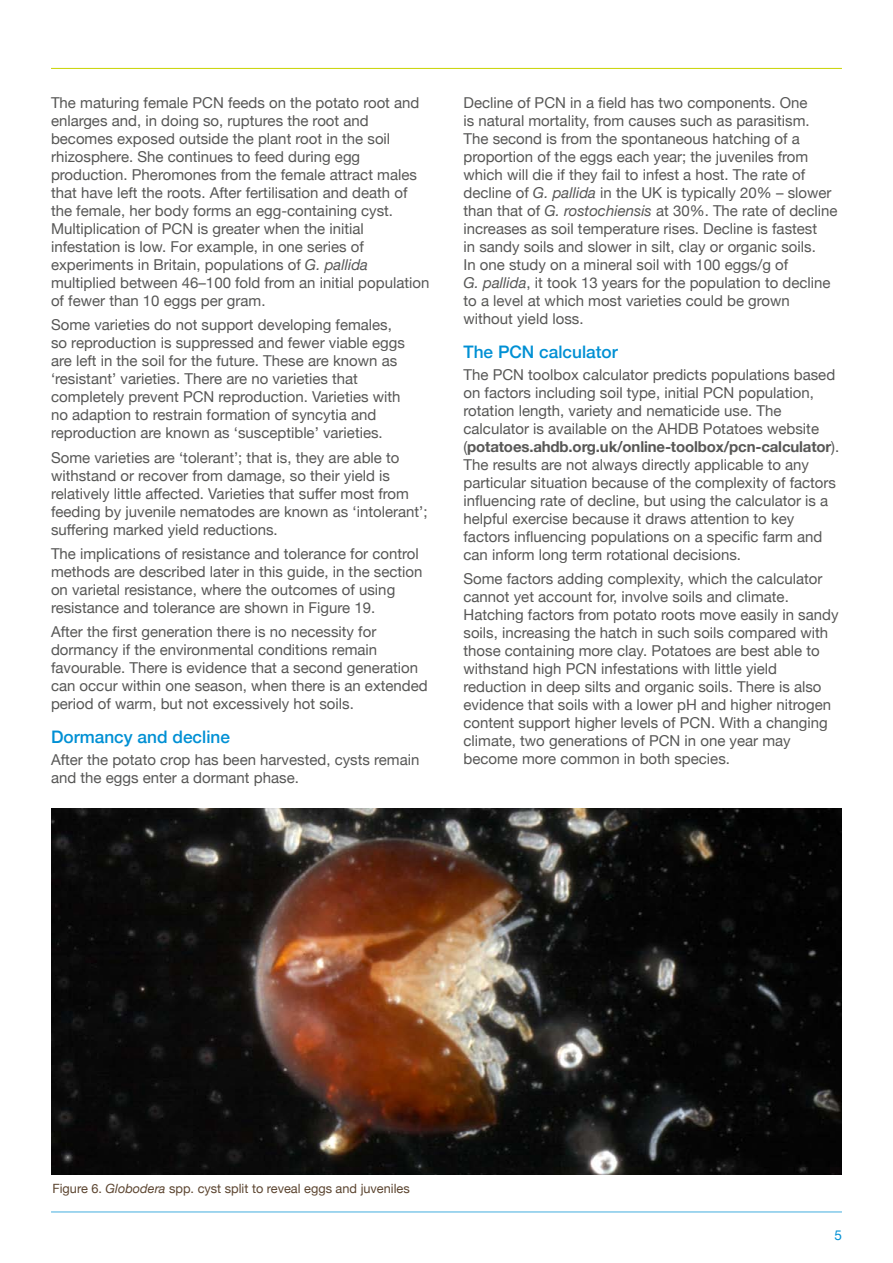
<style>
.page{position:relative;width:893px;height:1263px;background:#fff}
.page>*{position:absolute;margin:0;border:0;box-sizing:border-box;transform-origin:0 0}
.BLUE_SUB_HEADING_1{font:500 17.25px "Helvetica Neue";color:#0090d4}
.MAIN_BODY{font:15px/18px "Helvetica Neue";color:#575756}
.t1{font:13.5px "Helvetica Neue";color:#0090d4}
.MAIN_CAPTION{font:12.75px "Helvetica Neue";color:#5c4530}
.s1{font-style:italic}
.s2{font-weight:700}
</style>
<div class="page">
<hr style="left:51px;top:1211px;width:791px;height:1px;background:#0090d4">
<hr style="left:51px;top:68px;width:791px;height:1px;background:#c8d300">
<img style="left:51px;top:809px;width:791px;height:365px">
<p class="MAIN_BODY" style="left:51px;top:94px;width:380px">The maturing female PCN feeds on the potato root and enlarges and, in doing so, ruptures the root and becomes exposed outside the plant root in the soil rhizosphere. She continues to feed during egg production. Pheromones from the female attract males that have left the roots. After fertilisation and death of the female, her body forms an egg-containing cyst.<br>Multiplication of PCN is greater when the initial infestation is low. For example, in one series of experiments in Britain, populations of <span class="s1">G. pallida </span>multiplied between 46–100 fold from an initial population of fewer than 10 eggs per gram.</p>
<p class="MAIN_BODY" style="left:51px;top:317px;width:355px">Some varieties do not support developing females, so reproduction is suppressed and fewer viable eggs are left in the soil for the future. These are known as ‘resistant’ varieties. There are no varieties that completely prevent PCN reproduction. Varieties with no adaption to restrain formation of syncytia and reproduction are known as ‘susceptible’ varieties.</p>
<p class="MAIN_BODY" style="left:51px;top:449px;width:378px">Some varieties are ‘tolerant’; that is, they are able to withstand or recover from damage, so their yield is relatively little affected. Varieties that suffer most from feeding by juvenile nematodes are known as ‘intolerant’; suffering marked yield reductions.</p>
<p class="MAIN_BODY" style="left:51px;top:545px;width:373px">The implications of resistance and tolerance for control methods are described later in this guide, in the section on varietal resistance, where the outcomes of using resistance and tolerance are shown in Figure 19.</p>
<p class="MAIN_BODY" style="left:51px;top:624px;width:378px">After the first generation there is no necessity for dormancy if the environmental conditions remain favourable. There is evidence that a second generation can occur within one season, when there is an extended period of warm, but not excessively hot soils.</p>
<p class="BLUE_SUB_HEADING_1" style="left:51px;top:723px;width:180px">Dormancy and decline</p>
<p class="MAIN_BODY" style="left:51px;top:752px;width:370px">After the potato crop has been harvested, cysts remain and the eggs enter a dormant phase.</p>
<p class="MAIN_BODY" style="left:463px;top:94px;width:375px">Decline of PCN in a field has two components. One<br>is natural mortality, from causes such as parasitism.<br>The second is from the spontaneous hatching of a proportion of the eggs each year; the juveniles from which will die if they fail to infest a host. The rate of decline of <span class="s1">G. pallida</span> in the UK is typically 20% – slower than that of <span class="s1">G. rostochiensis</span> at 30%. The rate of decline increases as soil temperature rises. Decline is fastest<br>in sandy soils and slower in silt, clay or organic soils.<br>In one study on a mineral soil with 100 eggs/g of<br><span class="s1">G. pallida</span>, it took 13 years for the population to decline to a level at which most varieties could be grown without yield loss.</p>
<p class="BLUE_SUB_HEADING_1" style="left:463px;top:337px;width:156px">The PCN calculator</p>
<p class="MAIN_BODY" style="left:463px;top:366px;width:377px">The PCN toolbox calculator predicts populations based on factors including soil type, initial PCN population, rotation length, variety and nematicide use. The calculator is available on the AHDB Potatoes website (<span class="s2">potatoes.ahdb.org.uk/online-toolbox/pcn-calculator</span>).<br>The results are not always directly applicable to any particular situation because of the complexity of factors influencing rate of decline, but using the calculator is a helpful exercise because it draws attention to key factors influencing populations on a specific farm and can inform long term rotational decisions.</p>
<p class="MAIN_BODY" style="left:463px;top:571px;width:377px">Some factors adding complexity, which the calculator cannot yet account for, involve soils and climate.<br>Hatching factors from potato roots move easily in sandy soils, increasing the hatch in such soils compared with those containing more clay. Potatoes are best able to withstand high PCN infestations with little yield reduction in deep silts and organic soils. There is also evidence that soils with a lower pH and higher nitrogen content support higher levels of PCN. With a changing climate, two generations of PCN in one year may become more common in both species.</p>
<p class="MAIN_CAPTION" style="left:52px;top:1179px;width:359px">Figure 6. <span class="s1">Globodera</span> spp. cyst split to reveal eggs and juveniles</p>
<p class="t1" style="left:834px;top:1225px;width:9px">5</p>
</div>
